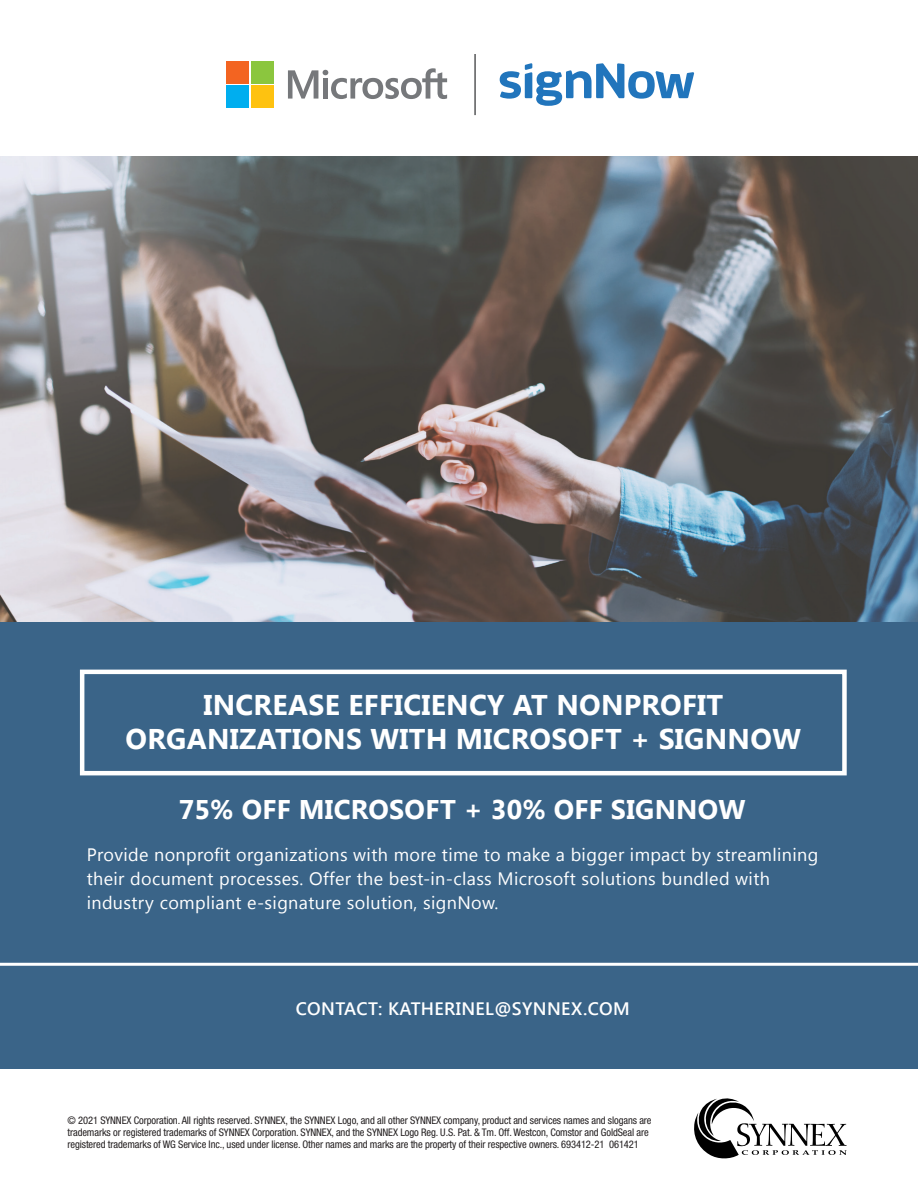
<style>
.page{position:relative;width:918px;height:1188px;background:#fff}
.page>*{position:absolute;margin:0;border:0;box-sizing:border-box;transform-origin:0 0}
.t1{font:700 28.5px/34.2px "Segoe UI";letter-spacing:.01em;color:#fff;text-align:center}
.t2{font:700 27px "Segoe UI";letter-spacing:.01em;color:#fff}
.t3{font:18px/24px "Segoe UI";letter-spacing:.02em;color:#fff}
.t4{font:600 18px "Segoe UI";letter-spacing:.02em;color:#fff}
.t5{font:condensed 10.5px/12px "Helvetica Neue LT Std";letter-spacing:-.01em;color:#231f20}
</style>
<div class="page">
<div style="left:0;top:621px;width:918px;height:447px;background:#3a6488"></div>
<img style="left:0;top:157px;width:918px;height:464px">
<svg style="left:694px;top:1098px;width:153px;height:60px"></svg>
<svg style="left:288px;top:68px;width:159px;height:31px"></svg>
<div style="left:227px;top:61px;width:22px;height:22px;background:#f36421"></div>
<div style="left:251px;top:61px;width:23px;height:22px;background:#8bc63e"></div>
<div style="left:227px;top:86px;width:22px;height:22px;background:#00aeef"></div>
<div style="left:251px;top:86px;width:23px;height:22px;background:#fec210"></div>
<div style="left:80px;top:670px;width:767px;height:105px;border:4px solid #fff"></div>
<hr style="left:0;top:963px;width:918px;height:3px;background:#fff">
<hr style="left:474px;top:54px;width:2px;height:61px;background:#57585a">
<svg style="left:500px;top:63px;width:194px;height:43px"></svg>
<h1 class="t1" style="left:126px;top:686px;width:677px">INCREASE EFFICIENCY AT NONPROFIT<br>ORGANIZATIONS WITH MICROSOFT + SIGNNOW</h1>
<h2 class="t2" style="left:179px;top:790px;width:569px">75% OFF MICROSOFT + 30% OFF SIGNNOW</h2>
<h3 class="t3" style="left:87px;top:841px;width:733px">Provide nonprofit organizations with more time to make a bigger impact by streamlining their document processes. Offer the best-in-class Microsoft solutions bundled with industry compliant e-signature solution, signNow.</h3>
<h3 class="t4" style="left:296px;top:996px;width:335px">CONTACT: KATHERINEL@SYNNEX.COM</h3>
<p class="t5" style="left:68px;top:1114px;width:586px">© 2021 SYNNEX Corporation. All rights reserved. SYNNEX, the SYNNEX Logo, and all other SYNNEX company, product and services names and slogans are trademarks or registered trademarks of SYNNEX Corporation. SYNNEX, and the SYNNEX Logo Reg. U.S. Pat. &amp; Tm. Off. Westcon, Comstor and GoldSeal are registered trademarks of WG Service Inc., used under license. Other names and marks are the property of their respective owners. 693412-21 061421</p>
</div>
